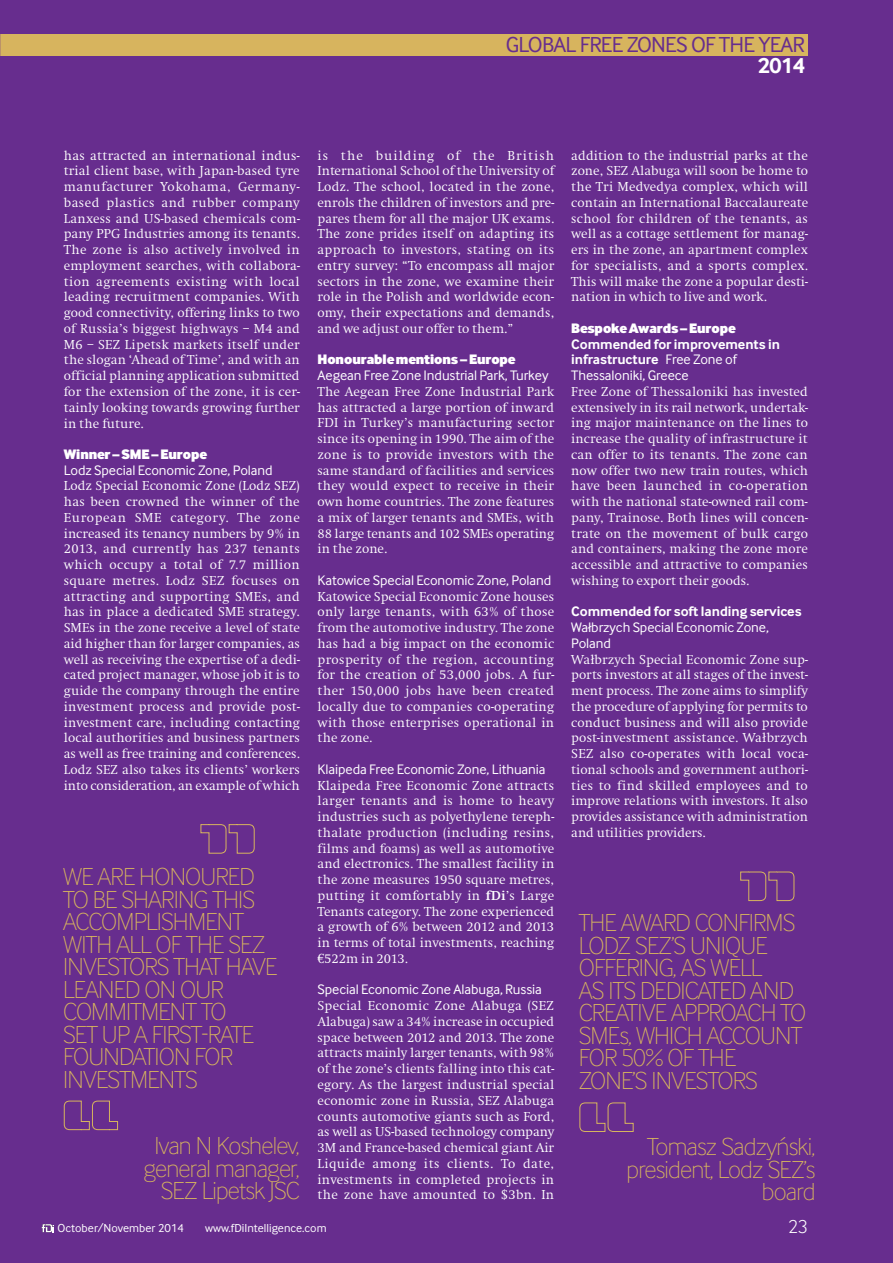
<style>
.page{position:relative;width:893px;height:1263px;background:#672d8e}
.page>*{position:absolute;margin:0;border:0;box-sizing:border-box;transform-origin:0 0}
.t1{font:100 25.5px/22.5px "Inter Face Corp";letter-spacing:-.03em;color:#d7b45e}
.t2{font:22.5px "Inter Face Corp";letter-spacing:-.035em;color:#672d8e}
.t3{font:700 22.5px "Inter Face Corp";color:#fff}
.t4{font:300 19.5px "Inter Face Corp";color:#fff}
.t5{font:14.25px/15.8px "Inter Face Corp";letter-spacing:-.005em;color:#fff}
.t6{font:700 14.25px/15.8px "Inter Face Corp";letter-spacing:-.005em;color:#fff}
.t7{font:900 14.25px "Inter Face Corp";letter-spacing:-.005em;color:#fff}
.t8{font:300 13.5px/15.8px "Swift EF";letter-spacing:.005em;color:#fff;text-align:justify}
.t9{font:12px "Inter Face Corp";color:#fff}
.s1{font-weight:700}
.s2{font-family:"Euro Serif";font-weight:400}
.s3{font-weight:400}
</style>
<div class="page">
<svg style="left:42px;top:1224px;width:12px;height:8px"></svg>
<div style="left:0;top:34px;width:808px;height:22px;background:#d7b45e"></div>
<svg style="left:740px;top:871px;width:55px;height:30px"></svg>
<svg style="left:579px;top:1102px;width:55px;height:30px"></svg>
<svg style="left:200px;top:824px;width:55px;height:30px"></svg>
<svg style="left:63px;top:1100px;width:55px;height:30px"></svg>
<h2 class="t2" style="left:506px;top:32px;width:301px">Global Free Zon es of the Year</h2>
<h2 class="t3" style="left:758px;top:53px;width:49px">2014</h2>
<p class="t8" style="left:64px;top:148px;width:238px">has attracted an international indus&shy;trial client base, with Japan-based tyre manufacturer Yokohama, Germany&shy;based plastics and rubber company Lanxess and US-based chemicals com&shy;pany PPG Industries among its tenants.<br>The zone is also actively involved in employment searches, with collabora&shy;tion agreements existing with local leading recruitment companies. With good connectivity, offering links to two of Russia’s biggest highways – M4 and M6 – SEZ Lipetsk markets itself under the slogan ‘Ahead of Time’, and with an official planning application submitted for the extension of the zone, it is cer&shy;tainly looking towards growing further in the future.</p>
<p class="t7" style="left:64px;top:445px;width:145px">Winner – SME – Europe</p>
<p class="t5" style="left:64px;top:462px;width:210px">Lodz Special Economic Zone, Poland</p>
<p class="t8" style="left:64px;top:478px;width:238px">Lodz Special Economic Zone (Lodz SEZ) has been crowned the winner of the European SME category. The zone increased its tenancy numbers by 9% in 2013, and currently has 237 tenants which occupy a total of 7.7 million square metres. Lodz SEZ focuses on attracting and supporting SMEs, and has in place a dedicated SME strategy.<br>SMEs in the zone receive a level of state aid higher than for larger companies, as well as receiving the expertise of a dedi&shy;cated project manager, whose job it is to guide the company through the entire investment process and provide post&shy;investment care, including contacting local authorities and business partners as well as free training and conferences.<br>Lodz SEZ also takes its clients’ workers into consideration, an example of which</p>
<h1 class="t1" style="left:63px;top:865px;width:194px">WE ARE HONOURED<br>TO BE SHARING THIS<br>ACC</h1>
<h1 class="t1" style="left:63px;top:910px;width:216px;text-indent:38px">OM PLISHM ENT<br>WITH ALL OF THE SEZ<br>INVESTORS THAT HAVE<br>LEANED ON OUR<br>COMM ITM ENT TO<br>SET UP A FIRST-RATE<br>FOUNDATION FOR<br>INVESTM ENTS</h1>
<h1 class="t1" style="left:143px;top:1134px;width:158px;text-align:right">IVAN N KOSHELEV,<br>GENERAL MANAGER,<br>SEZ LIPETSK JSC</h1>
<p class="t8" style="left:317px;top:148px;width:238px">is the building of the British International School of the University of Lodz. The school, located in the zone, enrols the children of investors and pre&shy;pares them for all the major UK exams.<br>The zone prides itself on adapting its approach to investors, stating on its entry survey: “To encompass all major sectors in the zone, we examine their role in the Polish and worldwide econ&shy;omy, their expectations and demands, and we adjust our offer to them.”</p>
<p class="t7" style="left:317px;top:351px;width:199px">Honourable mentions – Europe</p>
<p class="t5" style="left:317px;top:367px;width:232px">Aegean Free Zone Industrial Park, Turkey</p>
<p class="t8" style="left:317px;top:384px;width:238px">The Aegean Free Zone Industrial Park has attracted a large portion of inward FDI in Turkey’s manufacturing sector since its opening in 1990. The aim of the zone is to provide investors with the same standard of facilities and services they would expect to receive in their own home countries. The zone features a mix of larger tenants and SMEs, with 88 large tenants and 102 SMEs operating in the zone.</p>
<p class="t5" style="left:317px;top:572px;width:235px">Katowice Special Economic Zone, Poland</p>
<p class="t8" style="left:317px;top:589px;width:238px">Katowice Special Economic Zone houses only large tenants, with 63% of those from the automotive industry. The zone has had a big impact on the economic prosperity of the region, accounting for the creation of 53,000 jobs. A fur&shy;ther 150,000 jobs have been created locally due to companies co-operating with those enterprises operational in the zone.</p>
<p class="t5" style="left:317px;top:761px;width:230px">Klaipeda Free Economic Zone, Lithuania</p>
<p class="t8" style="left:317px;top:778px;width:238px">Klaipeda Free Economic Zone attracts larger tenants and is home to heavy industries such as polyethylene tereph&shy;thalate production (including resins, films and foams) as well as automotive and electronics. The smallest facility in the zone measures 1950 square metres, putting it comfortably in <span class="s1">fDi</span>’s Large Tenants category. The zone experienced a growth of 6% between 2012 and 2013 in terms of total investments, reaching <span class="s2">€</span>522m in 2013.</p>
<p class="t5" style="left:317px;top:982px;width:226px">Special Economic Zone Alabuga, Russia</p>
<p class="t8" style="left:317px;top:998px;width:238px">Special Economic Zone Alabuga (SEZ Alabuga) saw a 34% increase in occupied space between 2012 and 2013. The zone attracts mainly larger tenants, with 98% of the zone’s clients falling into this cat&shy;egory. As the largest industrial special economic zone in Russia, SEZ Alabuga counts automotive giants such as Ford, as well as US-based technology company 3M and France-based chemical giant Air Liquide among its clients. To date, investments in completed projects in the zone have amounted to $3bn. In</p>
<p class="t8" style="left:571px;top:148px;width:238px">addition to the industrial parks at the zone, SEZ Alabuga will soon be home to the Tri Medvedya complex, which will contain an International Baccalaureate school for children of the tenants, as well as a cottage settlement for manag&shy;ers in the zone, an apartment complex for specialists, and a sports complex.<br>This will make the zone a popular desti&shy;nation in which to live and work.</p>
<p class="t7" style="left:571px;top:319px;width:166px">Bespoke Awards – Europe</p>
<p class="t6" style="left:571px;top:336px;width:210px">Commended for improvements in infrastructure <span class="s3">Free Zone of<br>Thessaloniki, Greece</span></p>
<p class="t8" style="left:571px;top:384px;width:238px">Free Zone of Thessaloniki has invested extensively in its rail network, undertak&shy;ing major maintenance on the lines to increase the quality of infrastructure it can offer to its tenants. The zone can now offer two new train routes, which have been launched in co-operation with the national state-owned rail com&shy;pany, Trainose. Both lines will concen&shy;trate on the movement of bulk cargo and containers, making the zone more accessible and attractive to companies wishing to export their goods.</p>
<p class="t6" style="left:571px;top:604px;width:232px">Commended for soft landing services</p>
<p class="t5" style="left:571px;top:619px;width:199px">Wałbrzych Special Economic Zone,<br>Poland</p>
<p class="t8" style="left:571px;top:652px;width:238px">Wałbrzych Special Economic Zone sup&shy;ports investors at all stages of the invest&shy;ment process. The zone aims to simplify the procedure of applying for permits to conduct business and will also provide post-investment assistance. Wałbrzych SEZ also co-operates with local voca&shy;tional schools and government authori&shy;ties to find skilled employees and to improve relations with investors. It also provides assistance with administration and utilities providers.</p>
<h1 class="t1" style="left:579px;top:911px;width:229px">THE AWARD CONFIRMS<br>LODZ SEZ’S UNIQUE<br>OFFERING, AS WELL<br>AS ITS DEDICATED AND<br>CREATIVE APPROAC H TO<br>SMES, WHICH ACCOUNT<br>FOR 50% OF THE<br>ZONE’S INVESTORS</h1>
<h1 class="t1" style="left:626px;top:1135px;width:190px;text-align:right">TOMASZ SADZYŃSKI,<br>PRESIDENT, LODZ SEZ’S<br>BOARD</h1>
<p class="t9" style="left:58px;top:1222px;width:128px">October/November 2014</p>
<p class="t9" style="left:205px;top:1222px;width:123px">www.fDiIntelligence.com</p>
<h3 class="t4" style="left:788px;top:1215px;width:21px">23</h3>
</div>
